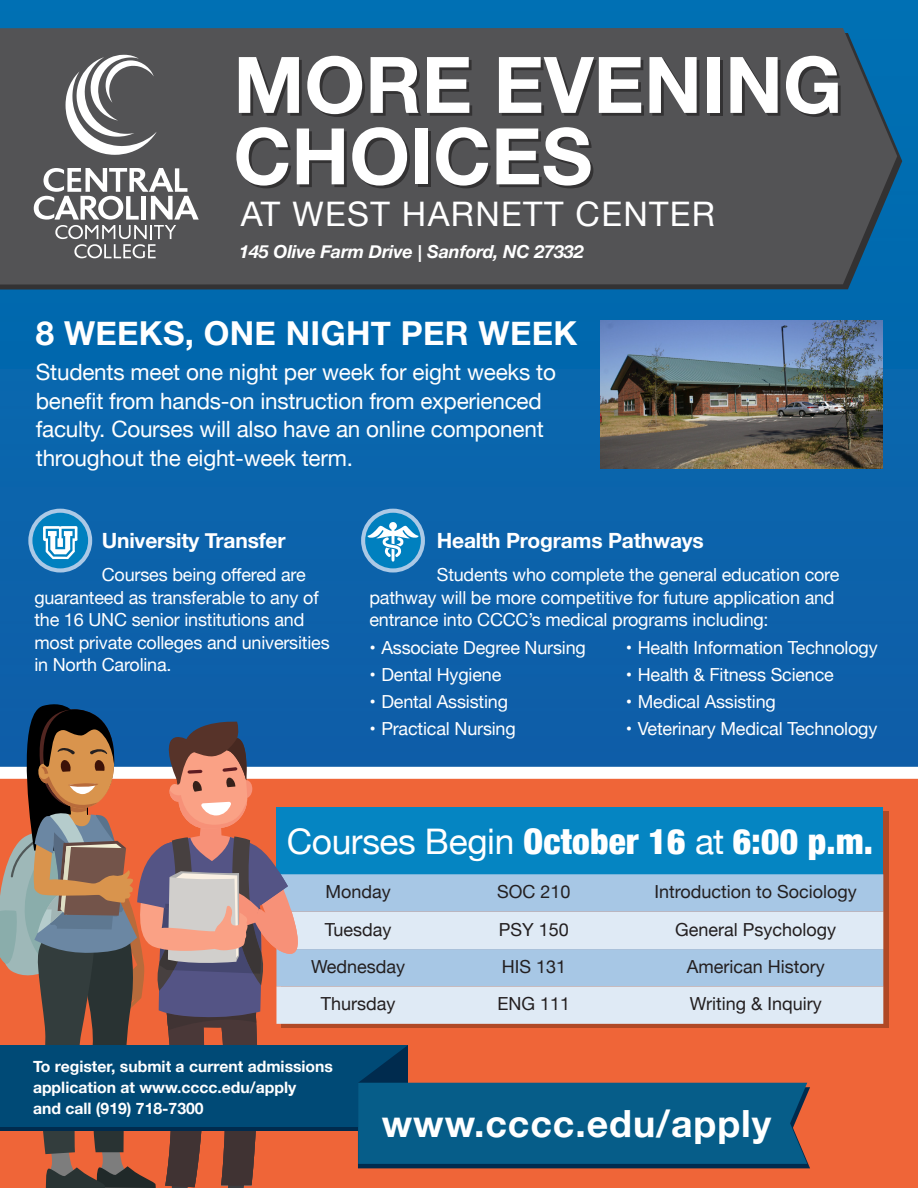
<style>
.page{position:relative;width:918px;height:1188px;background:#fff}
.page>*{position:absolute;margin:0;border:0;box-sizing:border-box;transform-origin:0 0}
.t1{font:700 78.15px "Helvetica Neue";color:#fff}
.t2{font:700 37.5px "Helvetica Neue";letter-spacing:.025em;color:#fff}
.t3{font:900 condensed 35.25px "Helvetica Neue";letter-spacing:.01em;color:#fff}
.t4{font:33.75px "Helvetica Neue";letter-spacing:.04em;color:#fff}
.t5{font:700 33px "Helvetica Neue";letter-spacing:.01em;color:#fff}
.t6{font:22.5px/28.5px "Helvetica Neue";letter-spacing:-.01em;color:#fff}
.t7{font:700 21px "Helvetica Neue";letter-spacing:-.01em;color:#fff}
.t8{font:18px/22.5px "Helvetica Neue";letter-spacing:-.01em;color:#fff}
.t9{font:18px "Helvetica Neue";color:#231f20}
.t10{font:italic 700 18px "Helvetica Neue";letter-spacing:-.01em;color:#fff}
.t11{font:700 15.75px/21px "Helvetica Neue";color:#fff}
.s1{font-family:"Arial"}
.s2{font-weight:400;font-stretch:normal}
</style>
<div class="page">
<div style="left:0;top:0;width:918px;height:767px;background:linear-gradient(to right,#0965ad,#0b63ab)"></div>
<div style="left:310px;top:778px;width:608px;height:410px;background:#ef6538"></div>
<div style="left:281px;top:812px;width:608px;height:216px;background:#b04926"></div>
<div style="left:276px;top:807px;width:607px;height:67px;background:#0585c2"></div>
<div style="left:310px;top:874px;width:573px;height:38px;background:#a7c7e5"></div>
<svg style="left:310px;top:912px;width:573px;height:112px;background:#cde"></svg>
<svg style="left:0;top:699px;width:310px;height:489px;background:#8d6b67"></svg>
<svg style="left:0;top:1126px;width:358px;height:5px;background:#003156"></svg>
<div style="left:0;top:1045px;width:408px;height:81px;background:#004a76"></div>
<svg style="left:358px;top:1045px;width:452px;height:123px;background:#485c6e"></svg>
<svg style="left:30px;top:511px;width:60px;height:59px"></svg>
<svg style="left:43px;top:526px;width:35px;height:33px"></svg>
<div style="left:28px;top:509px;width:64px;height:64px;border:4px solid #abc9e6;border-radius:50%"></div>
<svg style="left:363px;top:511px;width:60px;height:59px"></svg>
<svg style="left:368px;top:522px;width:51px;height:40px"></svg>
<div style="left:361px;top:509px;width:64px;height:64px;border:4px solid #abc9e6;border-radius:50%"></div>
<svg style="left:0;top:33px;width:902px;height:257px;background:#21455d"></svg>
<div style="left:0;top:28px;width:897px;height:257px;background:#535355"></div>
<svg style="left:66px;top:55px;width:91px;height:100px"></svg>
<svg style="left:34px;top:168px;width:165px;height:90px"></svg>
<img style="left:600px;top:321px;width:282px;height:148px">
<p class="t1" style="left:233px;top:24px;width:610px">MORE EVENING</p>
<p class="t1" style="left:233px;top:95px;width:361px">CHOICES</p>
<p class="t4" style="left:241px;top:190px;width:476px">AT WEST HARNETT CENTER</p>
<p class="t10" style="left:239px;top:238px;width:346px">145 Olive Farm Drive <span class="s1">|</span> Sanford, NC 27332</p>
<p class="t5" style="left:36px;top:308px;width:543px">8 WEEKS, ONE NIGHT PER WEEK</p>
<p class="t6" style="left:36px;top:359px;width:522px">Students meet one night per week for eight weeks to benefit from hands-on instruction from experienced faculty. Courses will also have an online component throughout the eight-week term.</p>
<p class="t7" style="left:102px;top:524px;width:185px">University Transfer</p>
<p class="t8" style="left:34px;top:564px;width:297px;text-indent:68px">Courses being offered are guaranteed as transferable to any of the 16 UNC senior institutions and most private colleges and universities in North Carolina.</p>
<p class="t7" style="left:437px;top:524px;width:268px">Health Programs Pathways</p>
<p class="t8" style="left:369px;top:564px;width:472px;text-indent:67px">Students who complete the general education core pathway will be more competitive for future application and entrance into CCCC’s medical programs including:</p>
<p class="t8" style="left:369px;top:637px;width:218px">• Associate Degree Nursing</p>
<p class="t8" style="left:369px;top:664px;width:134px">• Dental Hygiene</p>
<p class="t8" style="left:369px;top:691px;width:140px">• Dental Assisting</p>
<p class="t8" style="left:369px;top:718px;width:148px">• Practical Nursing</p>
<p class="t8" style="left:626px;top:637px;width:253px">• Health Information Technology</p>
<p class="t8" style="left:626px;top:664px;width:210px">• Health &amp; Fitness Science</p>
<p class="t8" style="left:626px;top:691px;width:152px">• Medical Assisting</p>
<p class="t8" style="left:626px;top:718px;width:253px">• Veterinary Medical Technology</p>
<p class="t3" style="left:287px;top:813px;width:588px"><span class="s2">Courses Begin</span> October 16 <span class="s2">at</span> 6:00 p.m.</p>
<p class="t9" style="left:325px;top:879px;width:67px">Monday</p>
<p class="t9" style="left:497px;top:879px;width:75px">SOC 210</p>
<p class="t9" style="left:655px;top:879px;width:204px">Introduction to Sociology</p>
<p class="t9" style="left:325px;top:916px;width:68px">Tuesday</p>
<p class="t9" style="left:499px;top:916px;width:72px">PSY 150</p>
<p class="t9" style="left:675px;top:916px;width:162px">General Psychology</p>
<p class="t9" style="left:311px;top:954px;width:95px">Wednesday</p>
<p class="t9" style="left:502px;top:954px;width:66px">HIS 131</p>
<p class="t9" style="left:687px;top:954px;width:140px">American History</p>
<p class="t9" style="left:321px;top:991px;width:76px">Thursday</p>
<p class="t9" style="left:498px;top:991px;width:74px">ENG 111</p>
<p class="t9" style="left:690px;top:991px;width:134px">Writing &amp; Inquiry</p>
<p class="t11" style="left:33px;top:1056px;width:302px">To register, submit a current admissions application at www.cccc.edu/apply</p>
<p class="t11" style="left:33px;top:1098px;width:172px">and call (919) 718-7300</p>
<p class="t2" style="left:382px;top:1094px;width:391px">www.cccc.edu/apply</p>
</div>
